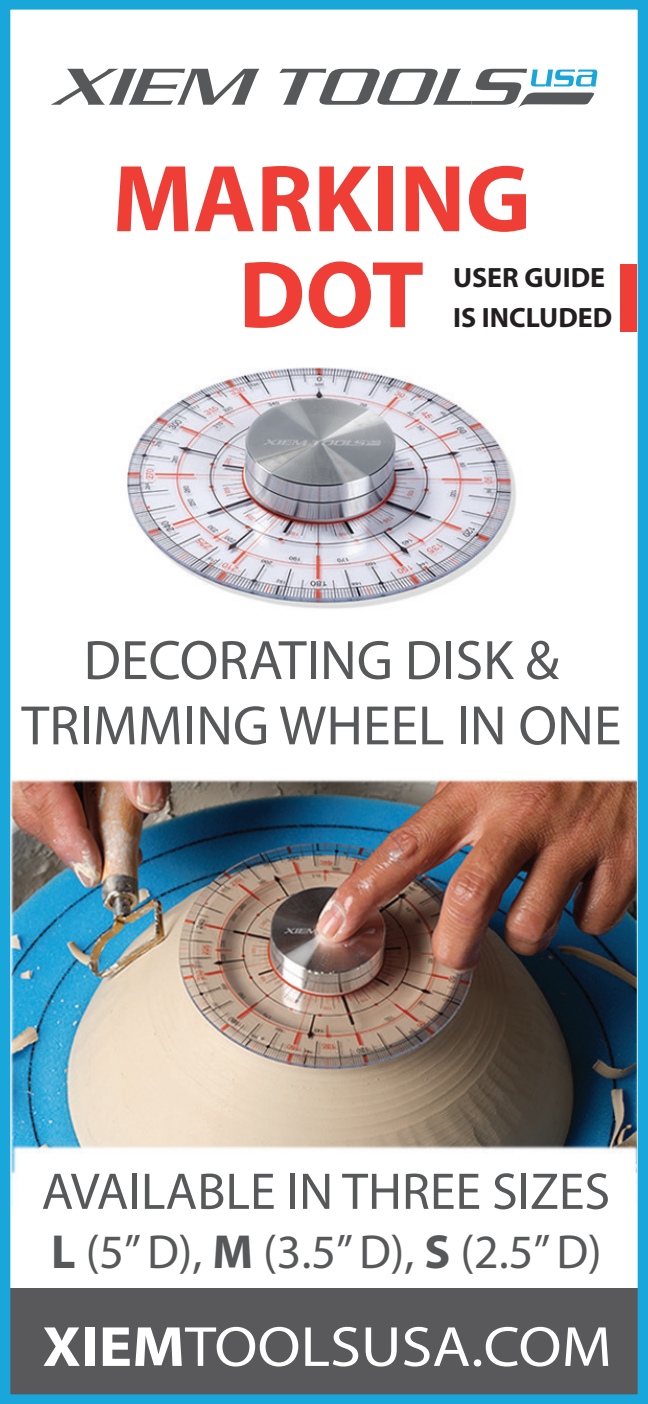
<style>
.page{position:relative;width:648px;height:1404px;background:#fff}
.page>*{position:absolute;margin:0;border:0;box-sizing:border-box;transform-origin:0 0}
.t1{font:700 96px/96px "Myriad Pro";color:#ee3e35;text-align:center}
.t2{font:57.2px "Myriad Pro";color:#fff;scale:1.1 1}
.t3{font:56px "Myriad Pro";color:#57585a}
.t4{font:52px "Myriad Pro";color:#57585a}
.t5{font:48px "Myriad Pro";color:#57585a}
.t6{font:700 28px/40px "Myriad Pro";color:#231f20}
.s1{font-weight:700}
</style>
<div class="page">
<img style="left:0;top:0;width:648px;height:1404px">
<svg style="left:51px;top:69px;width:209px;height:36px"></svg>
<svg style="left:279px;top:69px;width:318px;height:39px"></svg>
<div style="left:621px;top:264px;width:16px;height:68px;background:#ee3e35"></div>
<h1 class="t1" style="left:112px;top:148px;width:420px">MARKING<br>DOT</h1>
<p class="t6" style="left:453px;top:257px;width:161px">USER GUIDE<br>IS INCLUDED</p>
<p class="t3" style="left:84px;top:626px;width:477px">DECORATING DISK &amp;</p>
<p class="t3" style="left:21px;top:691px;width:602px">TRIMMING WHEEL IN ONE</p>
<p class="t4" style="left:42px;top:1159px;width:570px">AVAILABLE IN THREE SIZES</p>
<p class="t5" style="left:51px;top:1222px;width:552px"><span class="s1">L</span> (5” D), <span class="s1">M</span> (3.5” D), <span class="s1">S</span> (2.5” D)</p>
<p class="t2" style="left:43px;top:1311px;width:519px"><span class="s1">XIEM</span>TOOLSUSA.COM</p>
</div>
